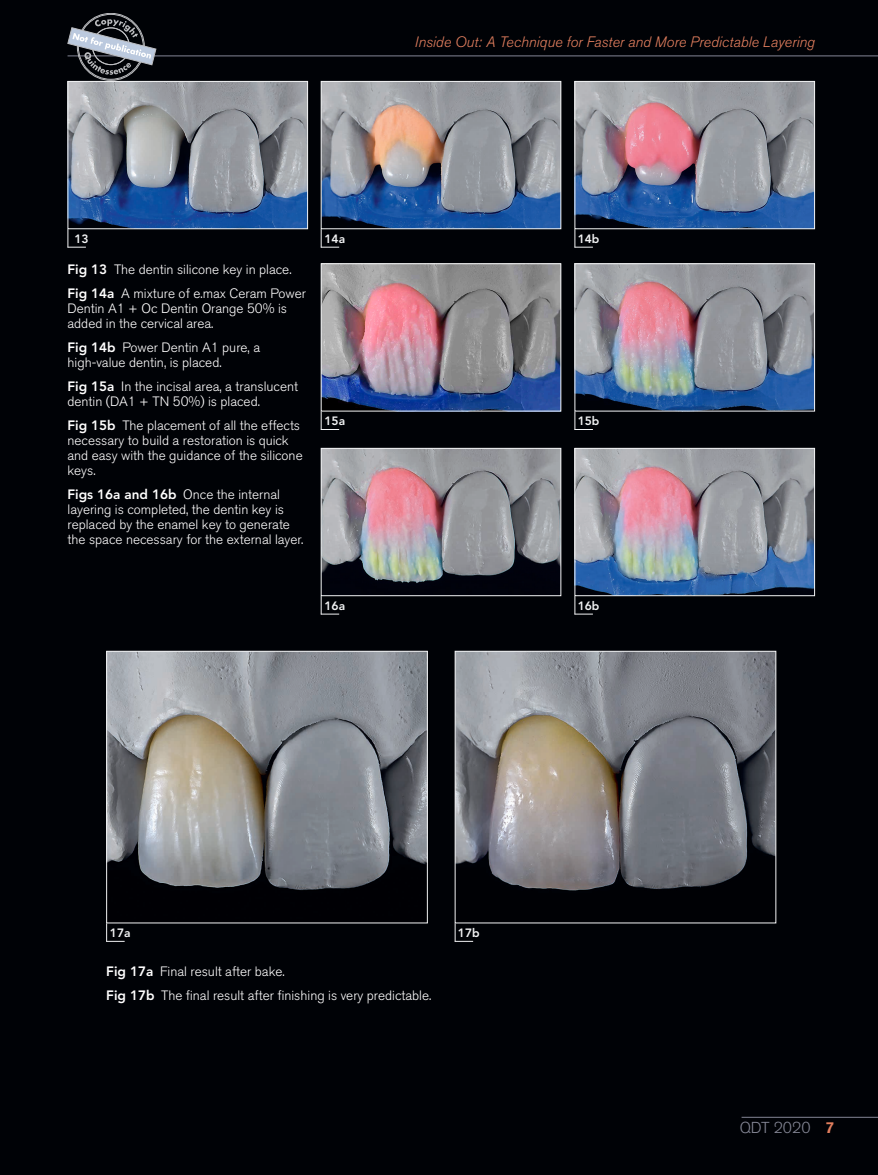
<style>
.page{position:relative;width:878px;height:1175px;background:#fff}
.page>*{position:absolute;margin:0;border:0;box-sizing:border-box;transform-origin:0 0}
.t1{font:300 15.75px "Akzidenz Grotesk BQ";color:#848695}
.t2{font:italic 300 15px "Akzidenz Grotesk BQ";color:#e17e5e}
.Fig_legend{font:300 13.5px/15px "Akzidenz Grotesk BQ";color:#fff}
.HA_2{font:800 12px "Avenir LT Std";color:#f2f3f4}
.s1{font-family:"Avenir LT Std";font-weight:800}
.s2{font-weight:500;color:#e17e5e}
</style>
<div class="page">
<div style="left:0;top:0;width:878px;height:1174px;background:#000206"></div>
<hr style="left:741px;top:1116px;width:137px;height:1px;background:#848695">
<hr style="left:68px;top:56px;width:810px;height:1px;background:#848695">
<svg style="left:68px;top:13px;width:88px;height:67px"></svg>
<img style="left:70px;top:83px;width:236px;height:144px">
<div style="left:68px;top:81px;width:240px;height:148px;border:1px solid #f2f3f4"></div>
<img style="left:323px;top:83px;width:236px;height:144px">
<div style="left:321px;top:81px;width:240px;height:148px;border:1px solid #f2f3f4"></div>
<img style="left:576px;top:83px;width:236px;height:144px">
<div style="left:574px;top:81px;width:240px;height:148px;border:1px solid #f2f3f4"></div>
<img style="left:323px;top:265px;width:236px;height:144px">
<div style="left:321px;top:263px;width:240px;height:148px;border:1px solid #f2f3f4"></div>
<img style="left:576px;top:265px;width:236px;height:144px">
<div style="left:574px;top:263px;width:240px;height:148px;border:1px solid #f2f3f4"></div>
<img style="left:323px;top:450px;width:236px;height:134px">
<div style="left:321px;top:448px;width:240px;height:148px;border:1px solid #f2f3f4"></div>
<img style="left:576px;top:450px;width:236px;height:144px">
<div style="left:574px;top:448px;width:240px;height:148px;border:1px solid #f2f3f4"></div>
<img style="left:108px;top:653px;width:318px;height:237px">
<div style="left:106px;top:651px;width:322px;height:272px;border:1px solid #f2f3f4"></div>
<img style="left:456px;top:653px;width:318px;height:238px">
<div style="left:454px;top:651px;width:322px;height:272px;border:1px solid #f2f3f4"></div>
<svg style="left:68px;top:229px;width:18px;height:19px"></svg>
<svg style="left:321px;top:229px;width:18px;height:19px"></svg>
<svg style="left:574px;top:229px;width:19px;height:19px"></svg>
<svg style="left:321px;top:411px;width:18px;height:19px"></svg>
<svg style="left:574px;top:411px;width:19px;height:19px"></svg>
<svg style="left:321px;top:596px;width:18px;height:18px"></svg>
<svg style="left:574px;top:596px;width:19px;height:18px"></svg>
<svg style="left:106px;top:923px;width:19px;height:19px"></svg>
<svg style="left:454px;top:923px;width:19px;height:19px"></svg>
<p class="t2" style="left:415px;top:33px;width:401px">Inside Out: A Technique for Faster and More Predictable Layering</p>
<p class="HA_2" style="left:74px;top:231px;width:16px">13</p>
<p class="HA_2" style="left:324px;top:231px;width:22px">14a</p>
<p class="HA_2" style="left:577px;top:231px;width:23px">14b</p>
<p class="Fig_legend" style="left:68px;top:262px;width:225px"><span class="s1">Fig 13</span> The dentin silicone key in place.</p>
<p class="Fig_legend" style="left:68px;top:286px;width:240px"><span class="s1">Fig 14a</span> A mixture of e.max Ceram Power<br>Dentin A1 + Oc Dentin Orange 50% is added in the cervical area.</p>
<p class="Fig_legend" style="left:68px;top:340px;width:194px"><span class="s1">Fig 14b</span> Power Dentin A1 pure, a high-value dentin, is placed.</p>
<p class="Fig_legend" style="left:68px;top:379px;width:232px"><span class="s1">Fig 15a</span> In the incisal area, a translucent dentin (DA1 + TN 50%) is placed.</p>
<p class="Fig_legend" style="left:68px;top:418px;width:237px"><span class="s1">Fig 15b</span> The placement of all the effects necessary to build a restoration is quick and easy with the guidance of the silicone keys.</p>
<p class="Fig_legend" style="left:68px;top:487px;width:237px"><span class="s1">Figs 16a and 16b</span> Once the internal layering is completed, the dentin key is replaced by the enamel key to generate the space necessary for the external layer.</p>
<p class="HA_2" style="left:324px;top:414px;width:22px">15a</p>
<p class="HA_2" style="left:577px;top:414px;width:23px">15b</p>
<p class="HA_2" style="left:324px;top:598px;width:22px">16a</p>
<p class="HA_2" style="left:577px;top:598px;width:23px">16b</p>
<p class="HA_2" style="left:110px;top:925px;width:22px">17a</p>
<p class="HA_2" style="left:458px;top:925px;width:23px">17b</p>
<p class="Fig_legend" style="left:106px;top:964px;width:180px"><span class="s1">Fig 17a</span> Final result after bake.</p>
<p class="Fig_legend" style="left:106px;top:988px;width:326px"><span class="s1">Fig 17b</span> The final result after finishing is very predictable.</p>
<p class="t1" style="left:739px;top:1118px;width:96px">QDT 2020 <span class="s2">7</span></p>
</div>
